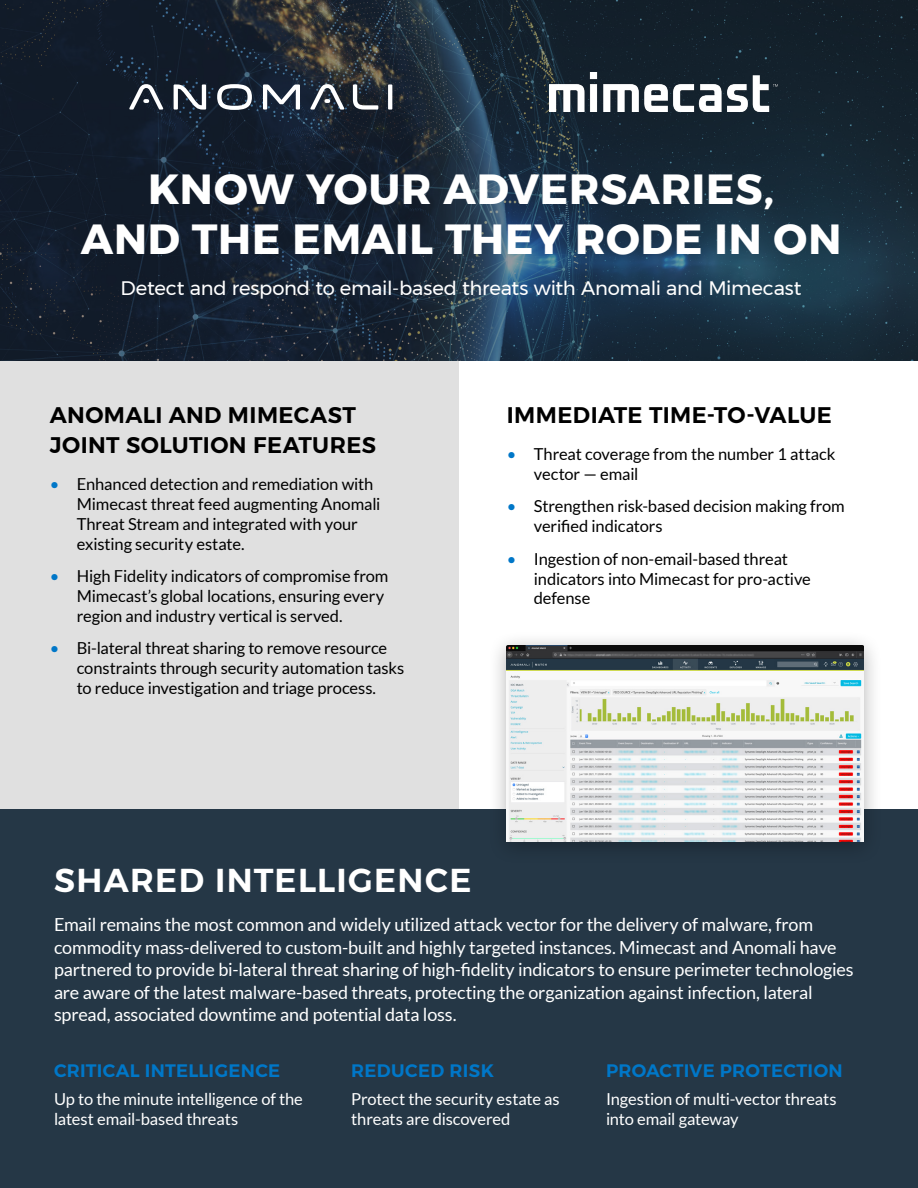
<style>
.page{position:relative;width:918px;height:1188px;background:#fff}
.page>*{position:absolute;margin:0;border:0;box-sizing:border-box;transform-origin:0 0}
.t1{font:700 42px/50.4px "Montserrat";letter-spacing:.02em;color:#fff;text-align:center}
.t2{font:600 33px "Montserrat";letter-spacing:.04em;color:#fff}
.t3{font:600 22.5px/30px "Montserrat";letter-spacing:.02em;color:#000}
.t4{font:19.5px "Montserrat";letter-spacing:-.01em;color:#fff}
.t5{font:18px/22.5px "Lato";letter-spacing:-.01em;color:#fff}
.t6{font:600 18px "Montserrat";letter-spacing:.015em;color:#0077c8}
.t7{font:16.5px/19.8px "Lato";letter-spacing:-.005em;color:#000}
.t8{font:16.5px/19.8px "Lato";letter-spacing:-.01em;color:#fff}
.s1{color:#0077c8}
</style>
<div class="page">
<div style="left:0;top:330px;width:459px;height:546px;background:#e0e0e0"></div>
<div style="left:0;top:810px;width:918px;height:378px;background:#253746"></div>
<svg style="left:0;top:0;width:918px;height:360px;background:#192938"></svg>
<svg style="left:129px;top:84px;width:263px;height:26px"></svg>
<div style="left:488px;top:631px;width:395px;height:234px;background:#000;opacity:.3"></div>
<img style="left:507px;top:645px;width:357px;height:197px">
<img style="left:550px;top:72px;width:227px;height:39px">
<h1 class="t1" style="left:81px;top:164px;width:762px">KNOW YOUR ADVERSARIES,<br>AND THE EMAIL THEY RODE IN ON</h1>
<p class="t4" style="left:121px;top:273px;width:682px">Detect and respond to email-based threats with Anomali and Mimecast</p>
<h3 class="t3" style="left:50px;top:400px;width:328px">ANOMALI AND MIMECAST<br>JOINT SOLUTION FEATURES</h3>
<p class="t7" style="left:77px;top:474px;width:305px;text-indent:-27px"><span class="s1">•</span> Enhanced detection and remediation with Mimecast threat feed augmenting Anomali Threat Stream and integrated with your existing security estate.</p>
<p class="t7" style="left:77px;top:566px;width:313px;text-indent:-27px"><span class="s1">•</span> High Fidelity indicators of compromise from<br>Mimecast’s global locations, ensuring every region and industry vertical is served.</p>
<p class="t7" style="left:77px;top:638px;width:329px;text-indent:-27px"><span class="s1">•</span> Bi-lateral threat sharing to remove resource constraints through security automation tasks to reduce investigation and triage process.</p>
<h3 class="t3" style="left:507px;top:400px;width:327px">IMMEDIATE TIME-TO-VALUE</h3>
<p class="t7" style="left:534px;top:444px;width:303px;text-indent:-27px"><span class="s1">•</span> Threat coverage from the number 1 attack vector — email</p>
<p class="t7" style="left:534px;top:496px;width:312px;text-indent:-27px"><span class="s1">•</span> Strengthen risk-based decision making from verified indicators</p>
<p class="t7" style="left:534px;top:549px;width:279px;text-indent:-27px"><span class="s1">•</span> Ingestion of non-email-based threat indicators into Mimecast for pro-active defense</p>
<h2 class="t2" style="left:54px;top:854px;width:419px">SHARED INTELLIGENCE</h2>
<p class="t5" style="left:54px;top:913px;width:801px">Email remains the most common and widely utilized attack vector for the delivery of malware, from commodity mass-delivered to custom-built and highly targeted instances. Mimecast and Anomali have partnered to provide bi-lateral threat sharing of high-fidelity indicators to ensure perimeter technologies are aware of the latest malware-based threats, protecting the organization against infection, lateral spread, associated downtime and potential data loss.</p>
<p class="t6" style="left:54px;top:1056px;width:228px">CRITICAL INTELLIGENCE</p>
<p class="t8" style="left:54px;top:1089px;width:250px">Up to the minute intelligence of the latest email-based threats</p>
<p class="t6" style="left:606px;top:1056px;width:238px">PROACTIVE PROTECTION</p>
<p class="t8" style="left:606px;top:1089px;width:232px">Ingestion of multi-vector threats into email gateway</p>
<p class="t6" style="left:351px;top:1056px;width:144px">REDUCED RISK</p>
<p class="t8" style="left:351px;top:1089px;width:210px">Protect the security estate as threats are discovered</p>
</div>
